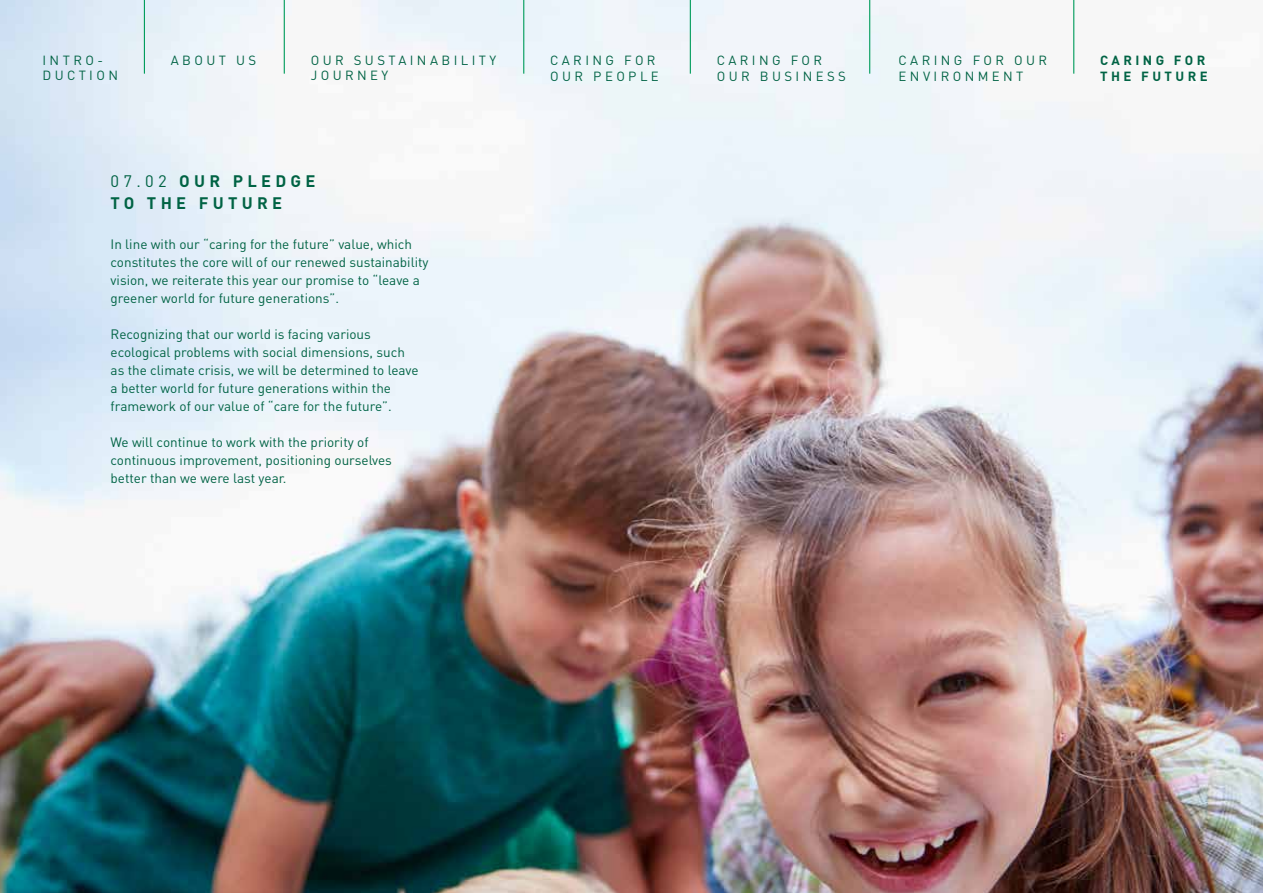
<style>
.page{position:relative;width:1263px;height:893px;background:#fff}
.page>*{position:absolute;margin:0;border:0;box-sizing:border-box;transform-origin:0 0}
.t1{font:700 16.5px/21.6px "DIN Pro";letter-spacing:.26em;color:#006344}
.t2{font:13.5px/18px "DIN Pro";color:#006344}
.t3{font:13.2px/15.8px "DIN Pro";letter-spacing:.26em;color:#006344}
.t4{font:700 13.2px/15.8px "DIN Pro";letter-spacing:.26em;color:#006344}
.s1{font-weight:400}
</style>
<div class="page">
<img style="left:0;top:0;width:1263px;height:893px">
<hr style="left:144px;top:0;width:1px;height:74px;background:#009c5b">
<hr style="left:284px;top:0;width:1px;height:74px;background:#009c5b">
<hr style="left:523px;top:0;width:1px;height:74px;background:#009c5b">
<hr style="left:690px;top:0;width:1px;height:74px;background:#009c5b">
<hr style="left:869px;top:0;width:1px;height:74px;background:#009c5b">
<hr style="left:1073px;top:0;width:1px;height:74px;background:#009c5b">
<p class="t3" style="left:43px;top:51px;width:77px">INTRO-<br>DUCTION</p>
<p class="t3" style="left:171px;top:52px;width:87px">ABOUT US</p>
<p class="t3" style="left:311px;top:52px;width:187px">OUR SUSTAINABILITY<br>JOURNEY</p>
<p class="t3" style="left:550px;top:52px;width:110px">CARING FOR<br>OUR PEOPLE</p>
<p class="t3" style="left:717px;top:52px;width:131px">CARING FOR<br>OUR BUSINESS</p>
<p class="t3" style="left:899px;top:52px;width:150px">CARING FOR OUR<br>ENVIRONMENT</p>
<p class="t4" style="left:1100px;top:52px;width:109px">CARING FOR<br>THE FUTURE</p>
<p class="t1" style="left:111px;top:170px;width:206px"><span class="s1">07.02</span> OUR PLEDGE<br>TO THE FUTURE</p>
<p class="t2" style="left:111px;top:234px;width:320px">In line with our “caring for the future” value, which constitutes the core will of our renewed sustainability vision, we reiterate this year our promise to “leave a greener world for future generations”.</p>
<p class="t2" style="left:111px;top:324px;width:310px">Recognizing that our world is facing various ecological problems with social dimensions, such as the climate crisis, we will be determined to leave a better world for future generations within the framework of our value of “care for the future”.</p>
<p class="t2" style="left:111px;top:432px;width:283px">We will continue to work with the priority of continuous improvement, positioning ourselves better than we were last year.</p>
</div>
